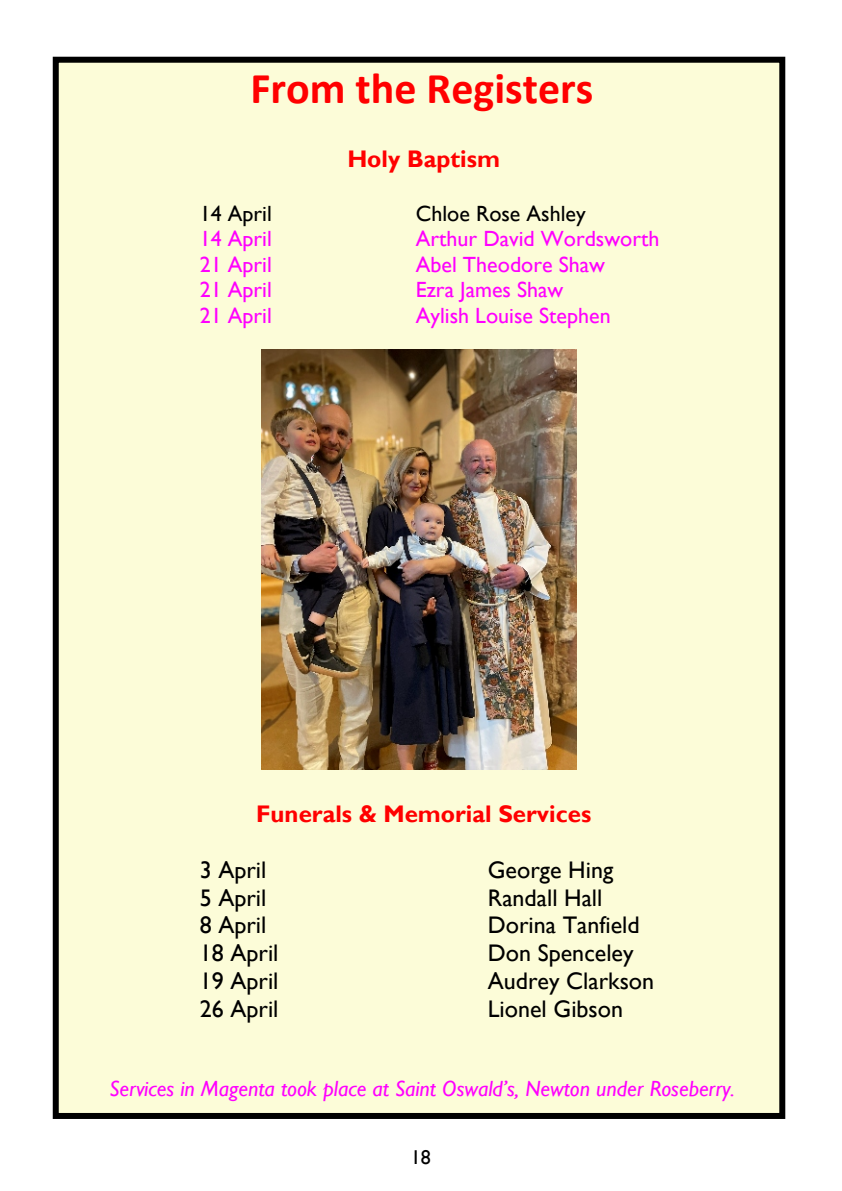
<style>
.page{position:relative;width:842px;height:1191px;background:#fff}
.page>*{position:absolute;margin:0;border:0;box-sizing:border-box;transform-origin:0 0}
.t1{font:700 44px "Calibri";color:#f00}
.t2{font:24px "Gill Sans";color:#000}
.t3{font:700 24px "Gill Sans";color:#f00}
.t4{font:22px "Gill Sans";color:#f0f}
.t5{font:italic 22px "Gill Sans";color:#f0f}
.t6{font:22px "Gill Sans";color:#000}
.t7{font:20px "Gill Sans";color:#000}
</style>
<div class="page">
<div style="left:56px;top:60px;width:726px;height:1056px;background:#fcfcd8"></div>
<div style="left:53px;top:57px;width:732px;height:1062px;border:6px solid #000"></div>
<img style="left:262px;top:350px;width:314px;height:419px">
<h1 class="t1" style="left:250px;top:70px;width:345px">From the Registers</h1>
<p class="t3" style="left:347px;top:150px;width:154px">Holy Baptism</p>
<p class="t6" style="left:200px;top:205px;width:74px">14 April</p>
<p class="t6" style="left:416px;top:205px;width:171px">Chloe Rose Ashley</p>
<p class="t4" style="left:200px;top:231px;width:74px">14 April</p>
<p class="t4" style="left:416px;top:231px;width:245px">Arthur David Wordsworth</p>
<p class="t4" style="left:200px;top:256px;width:74px">21 April</p>
<p class="t4" style="left:416px;top:256px;width:191px">Abel Theodore Shaw</p>
<p class="t4" style="left:200px;top:282px;width:74px">21 April</p>
<p class="t4" style="left:416px;top:282px;width:149px">Ezra James Shaw</p>
<p class="t4" style="left:200px;top:307px;width:74px">21 April</p>
<p class="t4" style="left:416px;top:307px;width:196px">Aylish Louise Stephen</p>
<p class="t3" style="left:256px;top:805px;width:337px">Funerals &amp; Memorial Services</p>
<p class="t2" style="left:200px;top:861px;width:68px">3 April</p>
<p class="t2" style="left:488px;top:861px;width:127px">George Hing</p>
<p class="t2" style="left:200px;top:889px;width:68px">5 April</p>
<p class="t2" style="left:488px;top:889px;width:116px">Randall Hall</p>
<p class="t2" style="left:200px;top:917px;width:68px">8 April</p>
<p class="t2" style="left:488px;top:917px;width:153px">Dorina Tanfield</p>
<p class="t2" style="left:200px;top:944px;width:80px">18 April</p>
<p class="t2" style="left:488px;top:944px;width:147px">Don Spenceley</p>
<p class="t2" style="left:200px;top:972px;width:80px">19 April</p>
<p class="t2" style="left:488px;top:972px;width:168px">Audrey Clarkson</p>
<p class="t2" style="left:200px;top:1000px;width:80px">26 April</p>
<p class="t2" style="left:488px;top:1000px;width:137px">Lionel Gibson</p>
<p class="t5" style="left:109px;top:1080px;width:627px">Services in Magenta took place at Saint Oswald’s, Newton under Roseberry.</p>
<p class="t7" style="left:411px;top:1149px;width:22px">18</p>
</div>
